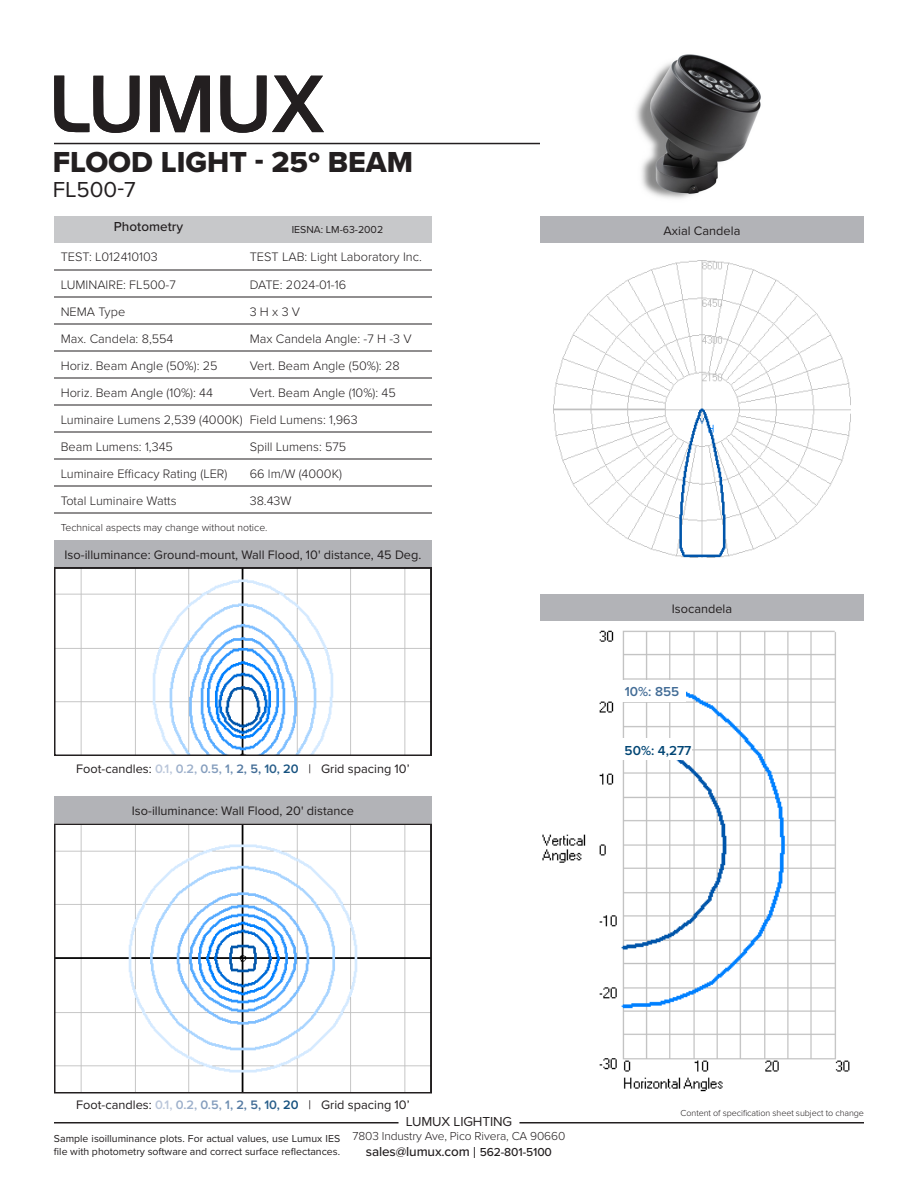
<style>
.page{position:relative;width:918px;height:1188px;background:#fff}
.page>*{position:absolute;margin:0;border:0;box-sizing:border-box;transform-origin:0 0}
.t1{font:30px "Proxima Nova Extrabld";color:#231f20}
.t2{font:22.5px "Proxima Nova";color:#231f20}
.A_Head{font:500 13.5px "Proxima Nova";letter-spacing:-.01em;color:#231f20}
.t3{font:13.5px "Proxima Nova";letter-spacing:-.01em;color:#231f20}
.t4{font:600 13.5px "Proxima Nova";color:#004574}
.t5{font:600 13.5px "Proxima Nova";color:#426c96}
.t6{font:300 12.75px "Proxima Nova";color:#231f20}
.t7{font:12.75px "Proxima Nova";color:#231f20}
.t8{font:300 12px "Proxima Nova";letter-spacing:-.01em;color:#231f20}
.A_Head-2{font:10.5px/12.6px "Proxima Nova";color:#231f20}
.t9{font:300 10.5px "Proxima Nova";color:#231f20}
.t10{font:300 9px "Proxima Nova";letter-spacing:-.01em;color:#231f20}
.s1{font-weight:600;color:#bac6da}
.s2{font-weight:600;color:#9db0cb}
.s3{font-weight:600;color:#849dbd}
.s4{font-weight:600;color:#6c8cb0}
.s5{font-weight:600;color:#567ba3}
.s6{font-weight:600;color:#426c96}
.s7{font-weight:600;color:#285e8a}
.s8{font-weight:600;color:#15517f}
.s9{font-weight:300;font-size:16.5px}
.s10{font-size:12px}
</style>
<div class="page">
<hr style="left:54px;top:143px;width:486px;height:1px;background:#231f20">
<hr style="left:519px;top:1122px;width:345px;height:2px;background:#231f20">
<hr style="left:54px;top:1122px;width:345px;height:2px;background:#231f20">
<svg style="left:54px;top:76px;width:86px;height:57px"></svg>
<svg style="left:150px;top:76px;width:60px;height:56px"></svg>
<svg style="left:220px;top:76px;width:104px;height:57px"></svg>
<img style="left:542px;top:630px;width:308px;height:462px">
<div style="left:621px;top:680px;width:65px;height:21px;background:#fff"></div>
<div style="left:621px;top:738px;width:70px;height:22px;background:#fff"></div>
<div style="left:54px;top:216px;width:378px;height:27px;background:#c7c8ca"></div>
<hr style="left:243px;top:270px;width:189px;height:1px;background:#231f20">
<hr style="left:243px;top:297px;width:189px;height:1px;background:#231f20">
<hr style="left:243px;top:432px;width:189px;height:1px;background:#231f20">
<hr style="left:243px;top:459px;width:189px;height:1px;background:#231f20">
<hr style="left:243px;top:486px;width:189px;height:1px;background:#231f20">
<hr style="left:243px;top:513px;width:189px;height:1px;background:#231f20">
<hr style="left:54px;top:270px;width:189px;height:1px;background:#231f20">
<hr style="left:54px;top:297px;width:189px;height:1px;background:#231f20">
<hr style="left:54px;top:432px;width:189px;height:1px;background:#231f20">
<hr style="left:54px;top:459px;width:189px;height:1px;background:#231f20">
<hr style="left:54px;top:486px;width:189px;height:1px;background:#231f20">
<hr style="left:54px;top:513px;width:189px;height:1px;background:#231f20">
<hr style="left:54px;top:324px;width:189px;height:1px;background:#231f20">
<hr style="left:243px;top:324px;width:189px;height:1px;background:#231f20">
<hr style="left:54px;top:351px;width:189px;height:1px;background:#231f20">
<hr style="left:243px;top:351px;width:189px;height:1px;background:#231f20">
<hr style="left:54px;top:378px;width:189px;height:1px;background:#231f20">
<hr style="left:243px;top:378px;width:189px;height:1px;background:#231f20">
<hr style="left:54px;top:405px;width:189px;height:1px;background:#231f20">
<hr style="left:243px;top:405px;width:189px;height:1px;background:#231f20">
<div style="left:540px;top:594px;width:324px;height:27px;background:#b2b3b7"></div>
<div style="left:54px;top:796px;width:378px;height:28px;background:#b2b3b7"></div>
<div style="left:540px;top:216px;width:324px;height:27px;background:#b2b3b7"></div>
<img style="left:554px;top:260px;width:296px;height:297px">
<div style="left:54px;top:540px;width:378px;height:27px;background:#b2b3b7"></div>
<img style="left:57px;top:570px;width:372px;height:183px">
<div style="left:54px;top:567px;width:378px;height:189px;border:2px solid #231f20"></div>
<img style="left:636px;top:54px;width:125px;height:145px">
<img style="left:57px;top:827px;width:372px;height:264px">
<div style="left:54px;top:824px;width:378px;height:270px;border:2px solid #231f20"></div>
<p class="t1" style="left:53px;top:139px;width:362px">FLOOD LIGHT - 25º BEAM</p>
<p class="t2" style="left:53px;top:172px;width:85px">FL500-7</p>
<p class="A_Head" style="left:114px;top:217px;width:71px">Photometry</p>
<p class="A_Head-2" style="left:292px;top:223px;width:93px">IESNA: LM-63-2002</p>
<p class="t6" style="left:61px;top:248px;width:99px">TEST: L012410103</p>
<p class="t6" style="left:250px;top:248px;width:174px">TEST LAB: Light Laboratory Inc.</p>
<p class="t6" style="left:61px;top:275px;width:117px">LUMINAIRE: FL500-7</p>
<p class="t6" style="left:250px;top:275px;width:98px">DATE: 2024-01-16</p>
<p class="t6" style="left:61px;top:302px;width:66px">NEMA Type</p>
<p class="t6" style="left:250px;top:302px;width:52px">3 H x 3 V</p>
<p class="t6" style="left:61px;top:329px;width:114px">Max. Candela: 8,554</p>
<p class="t6" style="left:250px;top:329px;width:163px">Max Candela Angle: -7 H -3 V</p>
<p class="t6" style="left:61px;top:356px;width:158px">Horiz. Beam Angle (50%): 25</p>
<p class="t6" style="left:250px;top:356px;width:152px">Vert. Beam Angle (50%): 28</p>
<p class="t6" style="left:61px;top:383px;width:154px">Horiz. Beam Angle (10%): 44</p>
<p class="t6" style="left:250px;top:383px;width:148px">Vert. Beam Angle (10%): 45</p>
<p class="t6" style="left:61px;top:410px;width:183px">Luminaire Lumens 2,539 (4000K)</p>
<p class="t6" style="left:250px;top:410px;width:109px">Field Lumens: 1,963</p>
<p class="t6" style="left:61px;top:437px;width:114px">Beam Lumens: 1,345</p>
<p class="t6" style="left:250px;top:437px;width:98px">Spill Lumens: 575</p>
<p class="t6" style="left:61px;top:464px;width:168px">Luminaire Efficacy Rating (LER)</p>
<p class="t6" style="left:250px;top:464px;width:94px">66 lm/W (4000K)</p>
<p class="t6" style="left:61px;top:491px;width:117px">Total Luminaire Watts</p>
<p class="t6" style="left:250px;top:491px;width:43px">38.43W</p>
<p class="t9" style="left:61px;top:519px;width:208px">Technical aspects may change without notice.</p>
<p class="t7" style="left:65px;top:545px;width:358px">Iso-illuminance: Ground-mount, Wall Flood, 10' distance, 45 Deg.</p>
<p class="t7" style="left:76px;top:759px;width:335px">Foot-candles: <span class="s1">0.1,</span> <span class="s2">0.2,</span> <span class="s3">0.5,</span> <span class="s4">1,</span> <span class="s5">2,</span> <span class="s6">5,</span> <span class="s7">10,</span> <span class="s8">20</span> | Grid spacing 10’</p>
<p class="t7" style="left:132px;top:801px;width:224px">Iso-illuminance: Wall Flood, 20' distance</p>
<p class="t7" style="left:664px;top:221px;width:78px">Axial Candela</p>
<p class="t7" style="left:672px;top:599px;width:62px">Isocandela</p>
<p class="t5" style="left:625px;top:681px;width:56px">10%: 855</p>
<p class="t4" style="left:625px;top:740px;width:68px">50%: 4,277</p>
<p class="t7" style="left:76px;top:1096px;width:335px">Foot-candles: <span class="s1">0.1,</span> <span class="s2">0.2,</span> <span class="s3">0.5,</span> <span class="s4">1,</span> <span class="s5">2,</span> <span class="s6">5,</span> <span class="s7">10,</span> <span class="s8">20</span> | Grid spacing 10’</p>
<p class="A_Head-2" style="left:54px;top:1132px;width:288px">Sample isoilluminance plots. For actual values, use Lumux IES file with photometry software and correct surface reflectances.</p>
<p class="t3" style="left:406px;top:1111px;width:108px">LUMUX LIGHTING</p>
<p class="t8" style="left:353px;top:1127px;width:214px">7803 Industry Ave, Pico Rivera, CA 90660</p>
<p class="A_Head" style="left:366px;top:1141px;width:188px">sales@lumux.com <span class="s9">І</span> <span class="s10">562-801-5100</span></p>
<p class="t10" style="left:681px;top:1106px;width:185px">Content of specification sheet subject to change</p>
</div>
